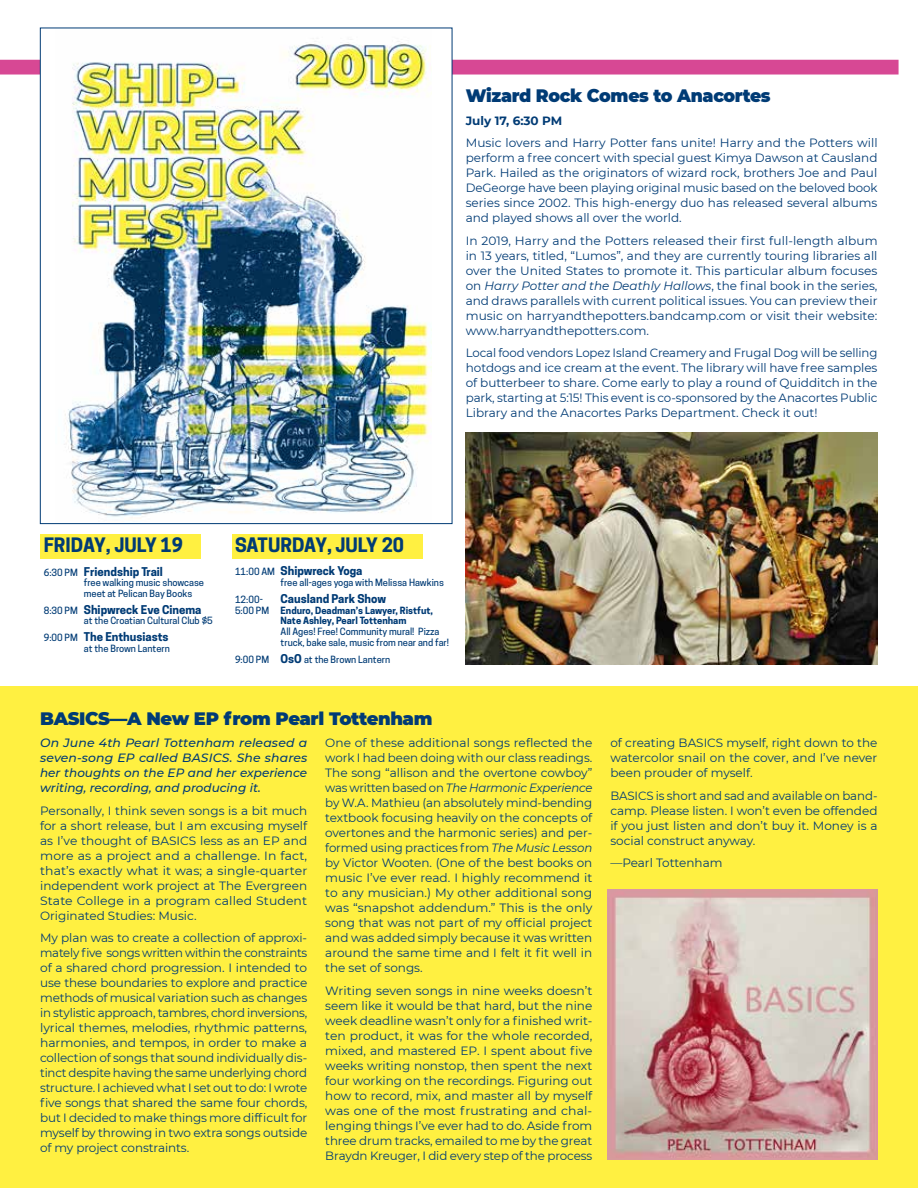
<style>
.page{position:relative;width:918px;height:1188px;background:#fff}
.page>*{position:absolute;margin:0;border:0;box-sizing:border-box;transform-origin:0 0}
.t1{font:700 18.75px "Cooper Hewitt";color:#003b75}
.t2{font:900 18px "Montserrat";letter-spacing:-.02em;color:#003b75}
.t3{font:900 18px "Montserrat";letter-spacing:-.02em;color:#003b75;scale:.96 1}
.t4{font:12px/15px "Montserrat";color:#003b75;text-align:justify}
.t5{font:italic 500 12px/15px "Montserrat";color:#003b75;text-align:justify;scale:1.04 1}
.t6{font:700 12px "Montserrat";color:#003b75}
.t7{font:700 11.4px "Cooper Hewitt";color:#003b75}
.t8{font:500 9.3px/10.6px "Cooper Hewitt";color:#003b75}
.t9{font:700 9.3px/10.6px "Cooper Hewitt";color:#003b75}
.s1{font-style:italic}
.s2{font-weight:500;font-size:9.3px}
.s3{font-weight:500}
.s4{font-weight:700;font-size:11.4px}
</style>
<div class="page">
<div style="left:0;top:60px;width:899px;height:15px;background:#d74894"></div>
<div style="left:0;top:686px;width:918px;height:502px;background:#fff041"></div>
<img style="left:466px;top:432px;width:412px;height:232px">
<img style="left:608px;top:889px;width:270px;height:270px">
<div style="left:40px;top:28px;width:412px;height:496px;background:#fff"></div>
<img style="left:64px;top:39px;width:367px;height:480px">
<div style="left:40px;top:534px;width:161px;height:25px;background:#fff041"></div>
<div style="left:232px;top:534px;width:191px;height:25px;background:#fff041"></div>
<h2 class="t3" style="left:466px;top:85px;width:319px">Wizard Rock Comes to Anacortes</h2>
<p class="t6" style="left:466px;top:113px;width:98px">July 17, 6:30 PM</p>
<p class="t4" style="left:466px;top:135px;width:413px">Music lovers and Harry Potter fans unite! Harry and the Potters will perform a free concert with special guest Kimya Dawson at Causland Park. Hailed as the originators of wizard rock, brothers Joe and Paul DeGeorge have been playing original music based on the beloved book series since 2002. This high-energy duo has released several albums and played shows all over the world.</p>
<p class="t4" style="left:466px;top:233px;width:413px">In 2019, Harry and the Potters released their first full-length album in 13 years, titled, “Lumos”, and they are currently touring libraries all over the United States to promote it. This particular album focuses on <span class="s1">Harry Potter and the Deathly Hallows</span>, the final book in the series, and draws parallels with current political issues. You can preview their music on harryandthepotters.bandcamp.com or visit their website: www.harryandthepotters.com.</p>
<p class="t4" style="left:466px;top:345px;width:413px">Local food vendors Lopez Island Creamery and Frugal Dog will be selling hotdogs and ice cream at the event. The library will have free samples of butterbeer to share. Come early to play a round of Quidditch in the park, starting at 5:15! This event is co-sponsored by the Anacortes Public Library and the Anacortes Parks Department. Check it out!</p>
<h1 class="t1" style="left:44px;top:534px;width:141px">FRIDAY, JULY 19</h1>
<h1 class="t1" style="left:235px;top:534px;width:171px">SATURDAY, JULY 20</h1>
<p class="t7" style="left:44px;top:564px;width:121px"><span class="s2">6:30 PM</span> Friendship Trail</p>
<p class="t8" style="left:84px;top:577px;width:122px">free walking music showcase meet at Pelican Bay Books</p>
<p class="t7" style="left:44px;top:603px;width:159px"><span class="s2">8:30 PM</span> Shipwreck Eve Cinema</p>
<p class="t8" style="left:84px;top:616px;width:131px">at the Croatian Cultural Club $5</p>
<p class="t7" style="left:44px;top:630px;width:126px"><span class="s2">9:00 PM</span> The Enthusiasts</p>
<p class="t8" style="left:84px;top:643px;width:88px">at the Brown Lantern</p>
<p class="t7" style="left:235px;top:564px;width:129px"><span class="s2">11:00 AM</span> Shipwreck Yoga</p>
<p class="t8" style="left:281px;top:577px;width:165px">free all-ages yoga with Melissa Hawkins</p>
<p class="t8" style="left:235px;top:594px;width:29px">12:00-</p>
<p class="t7" style="left:281px;top:591px;width:107px">Causland Park Show</p>
<p class="t9" style="left:281px;top:605px;width:154px;text-indent:-46px"><span class="s3">5:00 PM</span> Enduro, Deadman’s Lawyer, Ristfut,<br>Nate Ashley, Pearl Tottenham</p>
<p class="t8" style="left:281px;top:626px;width:170px">All Ages! Free! Community mural! Pizza truck, bake sale, music from near and far!</p>
<p class="t8" style="left:235px;top:654px;width:157px">9:00 PM <span class="s4">OsO</span> at the Brown Lantern</p>
<h2 class="t2" style="left:40px;top:707px;width:394px">BASICS—A New EP from Pearl Tottenham</h2>
<p class="t5" style="left:40px;top:735px;width:258px">On June 4th Pearl Tottenham released a seven-song EP called BASICS. She shares her thoughts on the EP and her experience writing, recording, and producing it.</p>
<p class="t4" style="left:40px;top:803px;width:269px">Personally, I think seven songs is a bit much for a short release, but I am excusing myself as I’ve thought of BASICS less as an EP and more as a project and a challenge. In fact, that’s exactly what it was; a single-quarter independent work project at The Evergreen State College in a program called Student Originated Studies: Music.</p>
<p class="t4" style="left:40px;top:930px;width:269px">My plan was to create a collection of approxi&shy;mately five songs written within the constraints of a shared chord progression. I intended to use these boundaries to explore and practice methods of musical variation such as changes in stylistic approach, tambres, chord inversions, lyrical themes, melodies, rhythmic patterns, harmonies, and tempos, in order to make a collection of songs that sound individually dis&shy;tinct despite having the same underlying chord structure. I achieved what I set out to do: I wrote five songs that shared the same four chords, but I decided to make things more difficult for myself by throwing in two extra songs outside of my project constraints.</p>
<p class="t4" style="left:325px;top:735px;width:269px">One of these additional songs reflected the work I had been doing with our class readings.<br>The song “allison and the overtone cowboy” was written based on <span class="s1">The Harmonic Experience </span>by W.A. Mathieu (an absolutely mind-bending textbook focusing heavily on the concepts of overtones and the harmonic series) and per&shy;formed using practices from <span class="s1">The Music Lesson </span>by Victor Wooten. (One of the best books on music I’ve ever read. I highly recommend it to any musician.) My other additional song was “snapshot addendum.” This is the only song that was not part of my official project and was added simply because it was written around the same time and I felt it fit well in the set of songs.</p>
<p class="t4" style="left:325px;top:983px;width:269px">Writing seven songs in nine weeks doesn’t seem like it would be that hard, but the nine week deadline wasn’t only for a finished writ&shy;ten product, it was for the whole recorded, mixed, and mastered EP. I spent about five weeks writing nonstop, then spent the next four working on the recordings. Figuring out how to record, mix, and master all by myself was one of the most frustrating and chal&shy;lenging things I’ve ever had to do. Aside from three drum tracks, emailed to me by the great Braydn Kreuger, I did every step of the process</p>
<p class="t4" style="left:610px;top:735px;width:269px">of creating BASICS myself, right down to the watercolor snail on the cover, and I’ve never been prouder of myself.</p>
<p class="t4" style="left:610px;top:788px;width:269px">BASICS is short and sad and available on band&shy;camp. Please listen. I won’t even be offended if you just listen and don’t buy it. Money is a social construct anyway.</p>
<p class="t4" style="left:610px;top:855px;width:114px">—Pearl Tottenham</p>
</div>
